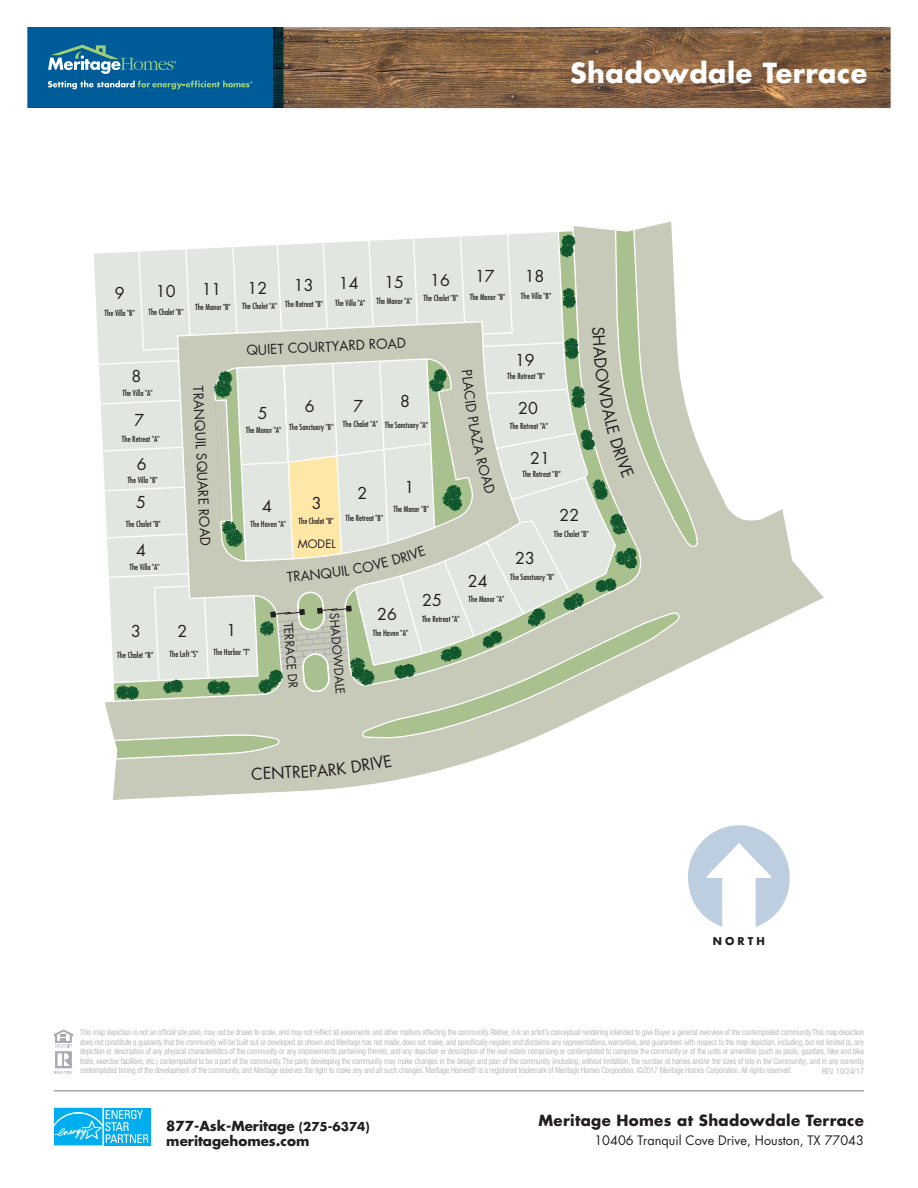
<style>
.page{position:relative;width:918px;height:1188px;background:#fff}
.page>*{position:absolute;margin:0;border:0;box-sizing:border-box;transform-origin:0 0}
.t1{font:700 27px "Futura";letter-spacing:.02em;color:#fff}
.t2{font:16.05px "Futura Std";color:#231f20}
.t3{font:700 15px "Futura";letter-spacing:.02em;color:#231f20}
.t4{font:700 13.5px/15px "Futura";color:#231f20}
.t5{font:13.35px "Futura Std";color:#231f20}
.t6{font:12.75px "Futura";color:#231f20}
.t7{font:12px "Futura Std";color:#231f20}
.t8{font:11.4px "Futura Std";color:#231f20}
.t9{font:700 10.5px "Futura";letter-spacing:.3em;color:#231f20}
.t10{font:300 condensed 8.25px/9.3px "Helvetica Neue LT Std";letter-spacing:-.01em;color:#a8a9ad;text-align:justify;scale:.96 1}
.t11{font:300 condensed 8.25px "Helvetica Neue LT Std";letter-spacing:-.01em;color:#a8a9ad}
.t12{font:condensed 8.1px "Futura";color:#231f20}
.s1{font-size:12px}
</style>
<div class="page">
<svg style="left:54px;top:1029px;width:19px;height:45px"></svg>
<hr style="left:54px;top:1090px;width:810px;height:2px;background:#a8a9ad">
<svg style="left:54px;top:1107px;width:97px;height:39px;background:#34bef2"></svg>
<svg style="left:27px;top:27px;width:247px;height:81px;background:#0f669a"></svg>
<img style="left:274px;top:27px;width:617px;height:81px">
<svg style="left:112px;top:221px;width:712px;height:579px"></svg>
<svg style="left:688px;top:825px;width:102px;height:102px"></svg>
<svg style="left:94px;top:226px;width:606px;height:554px;background:#d3d9cb"></svg>
<p class="t1" style="left:570px;top:55px;width:299px">Shadowdale Terrace</p>
<p class="t2" style="left:525px;top:266px;width:21px">18</p>
<p class="t2" style="left:430px;top:270px;width:21px">16</p>
<p class="t2" style="left:475px;top:266px;width:21px">17</p>
<p class="t2" style="left:339px;top:273px;width:21px">14</p>
<p class="t2" style="left:384px;top:272px;width:21px">15</p>
<p class="t2" style="left:115px;top:283px;width:11px">9</p>
<p class="t2" style="left:156px;top:281px;width:21px">10</p>
<p class="t2" style="left:202px;top:279px;width:21px">11</p>
<p class="t2" style="left:248px;top:278px;width:21px">12</p>
<p class="t2" style="left:294px;top:275px;width:21px">13</p>
<p class="t12" style="left:195px;top:302px;width:37px">The Manor "B"</p>
<p class="t12" style="left:242px;top:299px;width:82px">The Chalet "A" The Retreat "B"</p>
<p class="t12" style="left:335px;top:298px;width:32px">The Villa "A"</p>
<p class="t12" style="left:377px;top:296px;width:37px">The Manor "A"</p>
<p class="t12" style="left:423px;top:294px;width:36px">The Chalet "B"</p>
<p class="t12" style="left:470px;top:292px;width:37px">The Manor "B"</p>
<p class="t12" style="left:521px;top:291px;width:32px">The Villa "B"</p>
<p class="t12" style="left:105px;top:308px;width:32px">The Villa "B"</p>
<p class="t12" style="left:148px;top:307px;width:36px">The Chalet "B"</p>
<p class="t5" style="left:246px;top:342px;width:161px;rotate:-3deg">QUIET COURTYARD ROAD</p>
<p class="t2" style="left:515px;top:350px;width:21px">19</p>
<p class="t2" style="left:132px;top:366px;width:11px">8</p>
<p class="t2" style="left:134px;top:410px;width:11px">7</p>
<p class="t2" style="left:137px;top:454px;width:11px">6</p>
<p class="t2" style="left:136px;top:492px;width:11px">5</p>
<p class="t2" style="left:136px;top:540px;width:11px">4</p>
<p class="t12" style="left:123px;top:388px;width:32px">The Villa "A"</p>
<p class="t12" style="left:122px;top:434px;width:39px">The Retreat "A"</p>
<p class="t12" style="left:127px;top:476px;width:32px">The Villa "B"</p>
<p class="t12" style="left:126px;top:519px;width:36px">The Chalet "B"</p>
<p class="t12" style="left:129px;top:562px;width:32px">The Villa "A"</p>
<p class="t5" style="left:206px;top:386px;width:161px;rotate:87deg">TRANQUIL SQUARE ROAD</p>
<p class="t2" style="left:400px;top:390px;width:11px">8</p>
<p class="t2" style="left:305px;top:396px;width:11px">6</p>
<p class="t2" style="left:354px;top:396px;width:11px">7</p>
<p class="t2" style="left:258px;top:403px;width:11px">5</p>
<p class="t12" style="left:246px;top:420px;width:184px">The Manor "A" The Sanctuary "B" The Chalet "A" The Sanctuary "A”</p>
<p class="t2" style="left:357px;top:483px;width:11px">2</p>
<p class="t2" style="left:262px;top:496px;width:11px">4</p>
<p class="t2" style="left:312px;top:493px;width:11px">3</p>
<p class="t8" style="left:298px;top:536px;width:39px">MODEL</p>
<p class="t12" style="left:251px;top:519px;width:37px">The Haven "A"</p>
<p class="t12" style="left:299px;top:516px;width:36px">The Chalet "B"</p>
<p class="t12" style="left:346px;top:513px;width:39px">The Retreat "B"</p>
<p class="t2" style="left:404px;top:476px;width:11px">1</p>
<p class="t12" style="left:393px;top:504px;width:37px">The Manor "B"</p>
<p class="t2" style="left:131px;top:621px;width:11px">3</p>
<p class="t2" style="left:177px;top:620px;width:11px">2</p>
<p class="t12" style="left:117px;top:651px;width:38px">The Chalet “B”</p>
<p class="t12" style="left:170px;top:650px;width:30px">The Loft "S"</p>
<p class="t2" style="left:227px;top:620px;width:11px">1</p>
<p class="t12" style="left:214px;top:648px;width:38px">The Harbor "T"</p>
<p class="t7" style="left:296px;top:621px;width:68px;rotate:85deg">TERRACE DR</p>
<p class="t7" style="left:342px;top:612px;width:83px;rotate:86deg">SHADOWDALE</p>
<p class="t2" style="left:377px;top:603px;width:21px">26</p>
<p class="t12" style="left:373px;top:628px;width:37px">The Haven "A"</p>
<p class="t2" style="left:422px;top:590px;width:21px">25</p>
<p class="t12" style="left:422px;top:614px;width:39px">The Retreat "A"</p>
<p class="t12" style="left:507px;top:371px;width:39px">The Retreat "B"</p>
<p class="t2" style="left:518px;top:398px;width:21px">20</p>
<p class="t12" style="left:510px;top:421px;width:40px">The Retreat "A”</p>
<p class="t2" style="left:530px;top:448px;width:21px">21</p>
<p class="t12" style="left:523px;top:469px;width:40px">The Retreat "B”</p>
<p class="t2" style="left:468px;top:571px;width:21px">24</p>
<p class="t2" style="left:559px;top:505px;width:21px">22</p>
<p class="t12" style="left:554px;top:530px;width:36px">The Chalet "B"</p>
<p class="t12" style="left:510px;top:573px;width:46px">The Sanctuary "B"</p>
<p class="t2" style="left:515px;top:548px;width:21px">23</p>
<p class="t12" style="left:469px;top:594px;width:37px">The Manor "A"</p>
<p class="t9" style="left:713px;top:934px;width:54px">NORTH</p>
<p class="t10" style="left:80px;top:1028px;width:818px">This map depiction is not an official site plan, may not be drawn to scale, and may not reflect all easements and other matters affecting the community. Rather, it is an artist’s conceptual rendering intended to give Buyer a general overview of the contemplated community.This map depiction does not constitute a guaranty that the community will be built out or developed as shown and Meritage has not made, does not make, and specifically negates and disclaims any representations, warranties, and guarantees with respect to the map depiction, including, but not limited to, any depiction or description of any physical characteristics of the community or any improvements pertaining thereto, and any depiction or description of the real estate comprising or contemplated to comprise the community or of the units or amenities (such as pools, gazebos, hike and bike trails, exercise facilities, etc.) contemplated to be a part of the community. The party developing the community may make changes in the design and plan of the community (including, without limitation, the number of homes and/or the sizes of lots in the Community), and in any currently contemplated timing of the development of the community, and Meritage reserves the right to make any and all such changes. Meritage Homes® is a registered trademark of Meritage Homes Corporation. ©2017 Meritage Homes Corporation. All rights reserved.</p>
<p class="t11" style="left:822px;top:1067px;width:43px">REV. 10/24/17</p>
<h3 class="t4" style="left:166px;top:1118px;width:205px">877-Ask-Meritage <span class="s1">(275-6374) </span>meritagehomes.com</h3>
<p class="t3" style="left:539px;top:1110px;width:327px">Meritage Homes at Shadowdale Terrace</p>
<p class="t6" style="left:594px;top:1132px;width:271px">10406 Tranquil Cove Drive, Houston, TX 77043</p>
</div>
